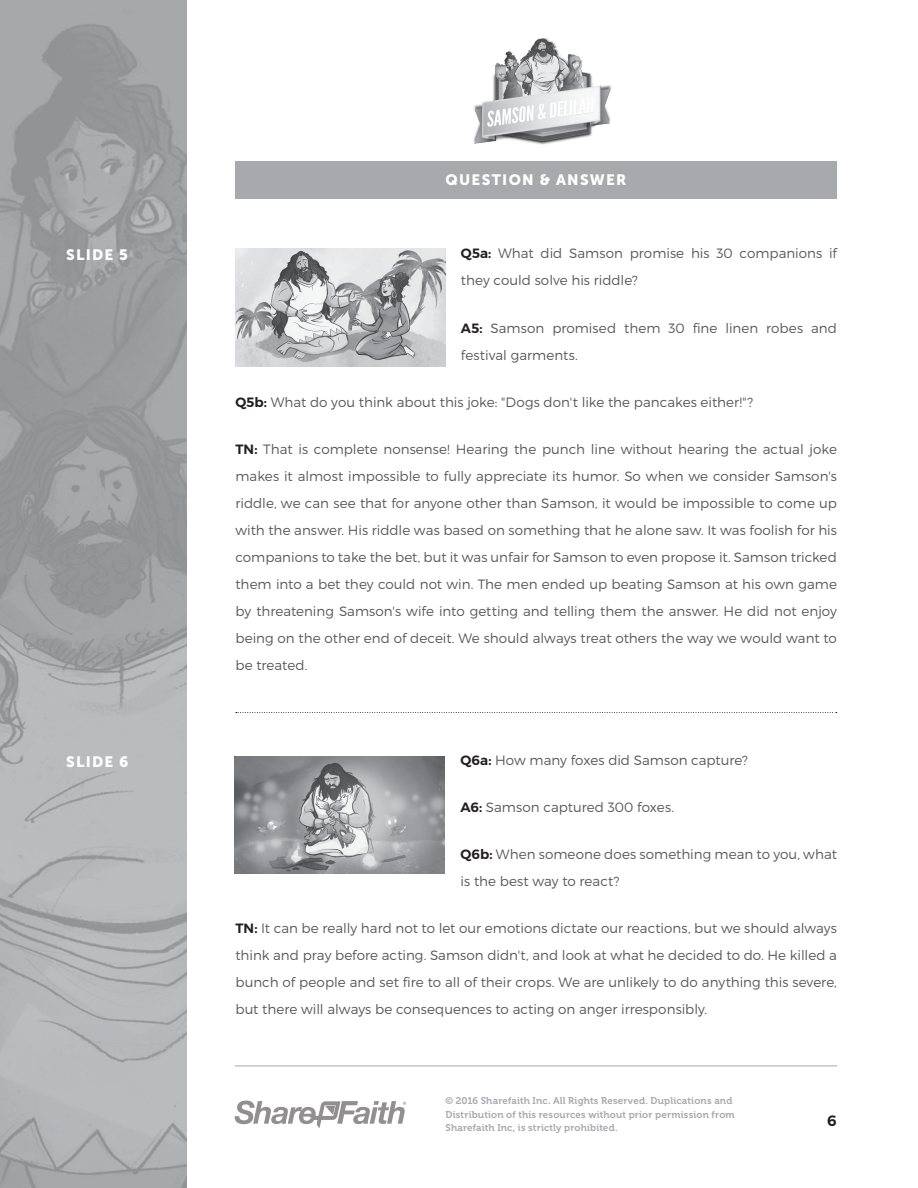
<style>
.page{position:relative;width:918px;height:1188px;background:#fff}
.page>*{position:absolute;margin:0;border:0;box-sizing:border-box;transform-origin:0 0}
.Box_Title{font:15px "Museo Sans 900";letter-spacing:.085em;color:#fff}
.side-bar_Headings{font:15px "Museo Sans 900";letter-spacing:.08em;color:#fff}
.t1{font:600 15px "Montserrat";color:#231f20}
.Bold-First-Paragraph{font:300 13.5px/27px "Montserrat";color:#58595b}
.t2{font:9.75px/13.5px "Museo 700";letter-spacing:.015em;color:#a7a9ac}
.s1{font-weight:600;color:#231f20}
</style>
<div class="page">
<img style="left:0;top:0;width:187px;height:1188px">
<hr style="left:235px;top:1066px;width:602px;height:1px;background:#a7a9ac">
<svg style="left:235px;top:1101px;width:171px;height:27px"></svg>
<img style="left:473px;top:37px;width:139px;height:108px">
<svg style="left:236px;top:712px;width:601px;height:1px"></svg>
<div style="left:236px;top:161px;width:600px;height:37px;background:#a7a9ac"></div>
<img style="left:235px;top:249px;width:210px;height:117px">
<img style="left:235px;top:756px;width:210px;height:117px">
<p class="side-bar_Headings" style="left:66px;top:246px;width:63px">SLIDE 5</p>
<p class="side-bar_Headings" style="left:66px;top:754px;width:64px">SLIDE 6</p>
<p class="Box_Title" style="left:446px;top:171px;width:182px">QUESTION &amp; ANSWER</p>
<p class="Bold-First-Paragraph" style="left:461px;top:240px;width:378px"><span class="s1">Q5a:</span> What did Samson promise his 30 companions if they could solve his riddle?</p>
<p class="Bold-First-Paragraph" style="left:461px;top:314px;width:378px"><span class="s1">A5:</span> Samson promised them 30 fine linen robes and festival garments.</p>
<p class="Bold-First-Paragraph" style="left:235px;top:388px;width:519px"><span class="s1">Q5b:</span> What do you think about this joke: "Dogs don't like the pancakes either!"?</p>
<p class="Bold-First-Paragraph" style="left:235px;top:436px;width:603px;text-align:justify"><span class="s1">TN:</span> That is complete nonsense! Hearing the punch line without hearing the actual joke makes it almost impossible to fully appreciate its humor. So when we consider Samson's riddle, we can see that for anyone other than Samson, it would be impossible to come up with the answer. His riddle was based on something that he alone saw. It was foolish for his companions to take the bet, but it was unfair for Samson to even propose it. Samson tricked them into a bet they could not win. The men ended up beating Samson at his own game by threatening Samson's wife into getting and telling them the answer. He did not enjoy being on the other end of deceit. We should always treat others the way we would want to be treated.</p>
<p class="Bold-First-Paragraph" style="left:461px;top:746px;width:289px"><span class="s1">Q6a:</span> How many foxes did Samson capture?</p>
<p class="Bold-First-Paragraph" style="left:461px;top:793px;width:215px"><span class="s1">A6:</span> Samson captured 300 foxes.</p>
<p class="Bold-First-Paragraph" style="left:461px;top:841px;width:378px"><span class="s1">Q6b:</span> When someone does something mean to you, what is the best way to react?</p>
<p class="Bold-First-Paragraph" style="left:235px;top:915px;width:603px;text-align:justify"><span class="s1">TN:</span> It can be really hard not to let our emotions dictate our reactions, but we should always think and pray before acting. Samson didn't, and look at what he decided to do. He killed a bunch of people and set fire to all of their crops. We are unlikely to do anything this severe, but there will always be consequences to acting on anger irresponsibly.</p>
<p class="t2" style="left:446px;top:1094px;width:291px">© 2016 Sharefaith Inc. All Rights Reserved. Duplications and<br>Distribution of this resources without prior permission from<br>Sharefaith Inc, is strictly prohibited.</p>
<p class="t1" style="left:827px;top:1112px;width:11px">6</p>
</div>
